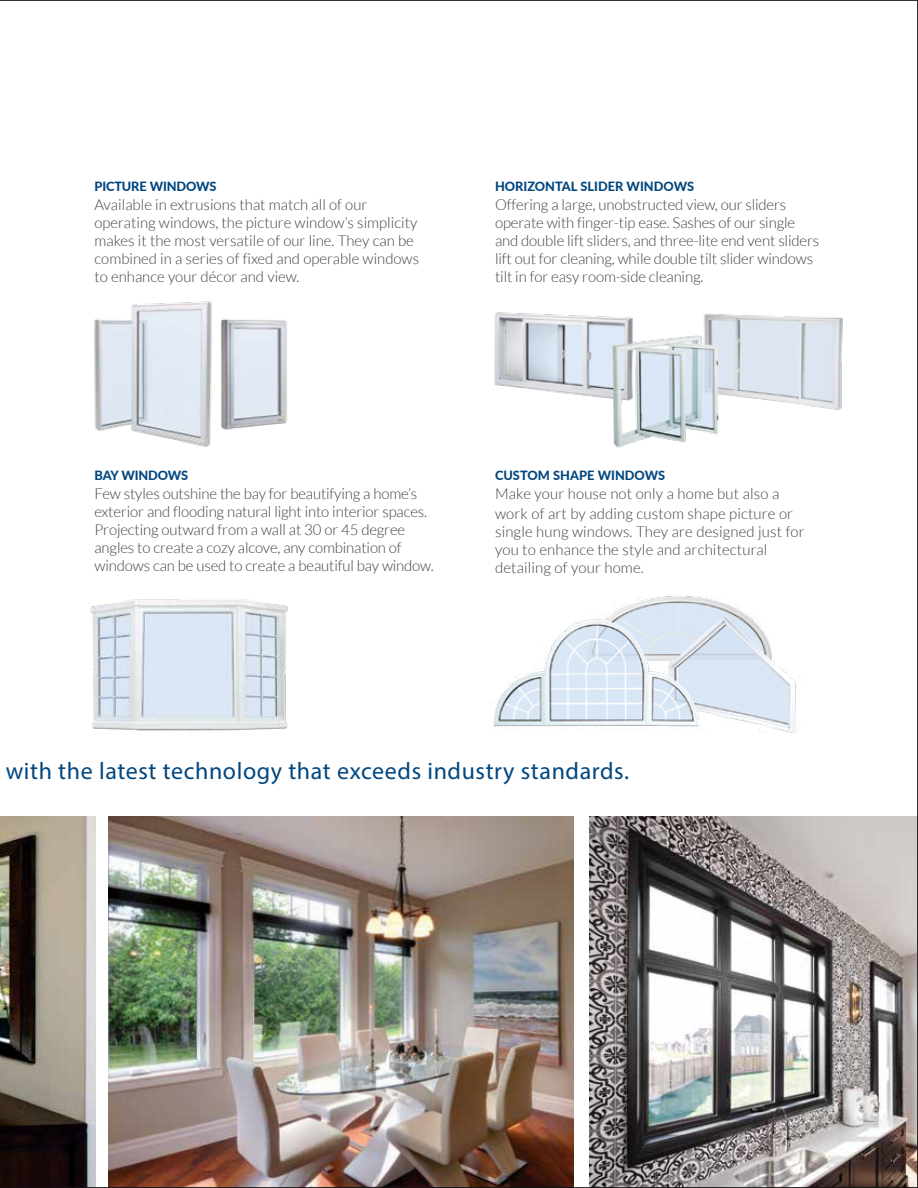
<style>
.page{position:relative;width:918px;height:1188px;background:#fff}
.page>*{position:absolute;margin:0;border:0;box-sizing:border-box;transform-origin:0 0}
.t1{font:24px "Myriad Pro";letter-spacing:.025em;color:#00467f}
.t2{font:300 15px/18px "Lato";letter-spacing:-.01em;color:#414042}
.t3{font:300 15px/18px "Lato";letter-spacing:.01em;color:#414042}
.t4{font:800 12.75px "Lato";color:#00467f}
</style>
<div class="page">
<img style="left:0;top:0;width:918px;height:1188px">
<p class="t4" style="left:94px;top:177px;width:123px">PICTURE WINDOWS</p>
<p class="t2" style="left:94px;top:196px;width:326px">Available in extrusions that match all of our operating windows, the picture window’s simplicity makes it the most versatile of our line. They can be combined in a series of fixed and operable windows to enhance your décor and view.</p>
<p class="t4" style="left:495px;top:177px;width:200px">HORIZONTAL SLIDER WINDOWS</p>
<p class="t2" style="left:495px;top:196px;width:326px">Offering a large, unobstructed view, our sliders operate with finger-tip ease. Sashes of our single and double lift sliders, and three-lite end vent sliders lift out for cleaning, while double tilt slider windows tilt in for easy room-side cleaning.</p>
<p class="t4" style="left:94px;top:466px;width:95px">BAY WINDOWS</p>
<p class="t2" style="left:94px;top:485px;width:341px">Few styles outshine the bay for beautifying a home’s exterior and flooding natural light into interior spaces.<br>Projecting outward from a wall at 30 or 45 degree angles to create a cozy alcove, any combination of windows can be used to create a beautiful bay window.</p>
<p class="t4" style="left:495px;top:466px;width:172px">CUSTOM SHAPE WINDOWS</p>
<p class="t3" style="left:495px;top:484px;width:300px;line-height:19.5px">Make your house not only a home but also a work of art by adding custom shape picture or</p>
<p class="t3" style="left:495px;top:522px;width:311px">single hung windows. They are designed just for you to enhance the style and architectural detailing of your home.</p>
<h1 class="t1" style="left:6px;top:757px;width:625px">with the latest technology that exceeds industry standards.</h1>
</div>
